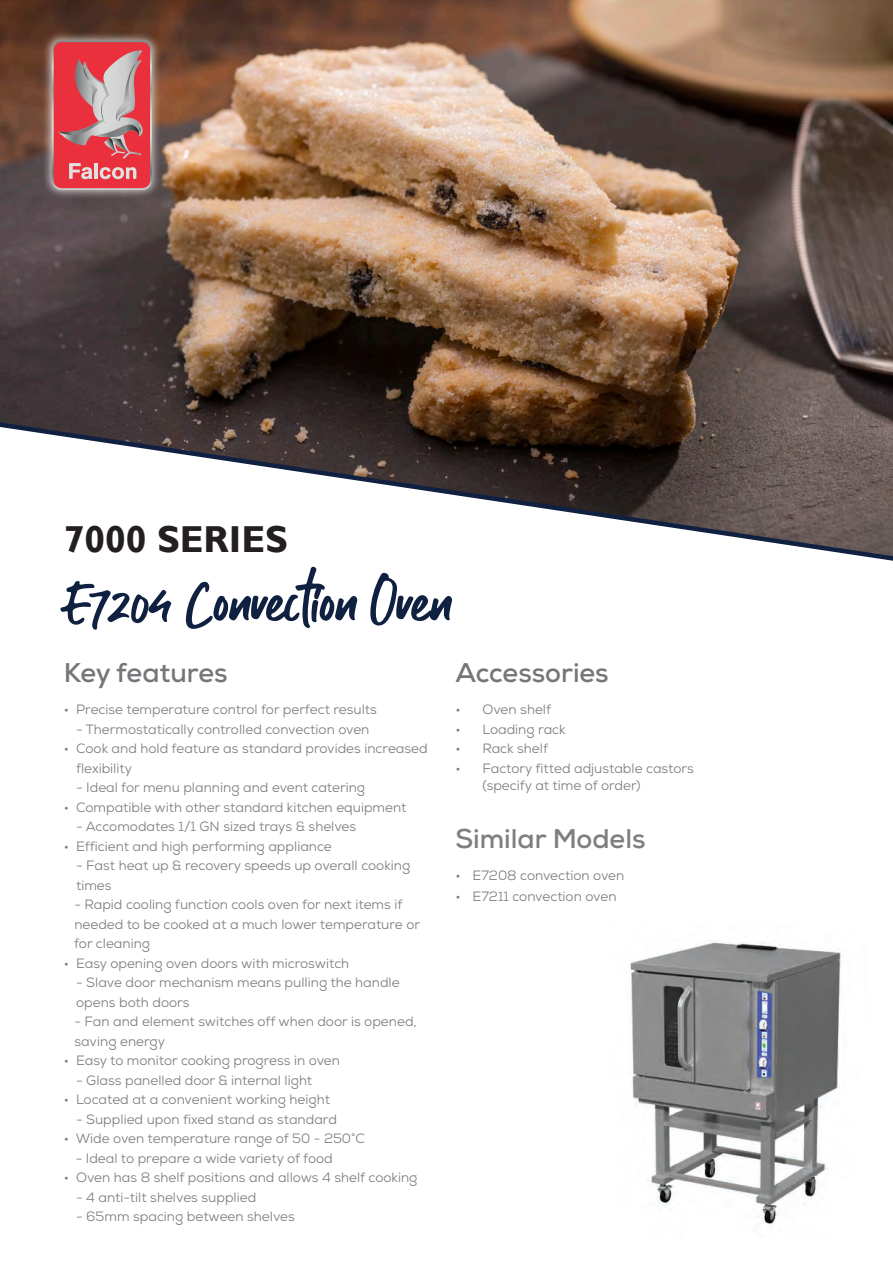
<style>
.page{position:relative;width:893px;height:1263px;background:#fff}
.page>*{position:absolute;margin:0;border:0;box-sizing:border-box;transform-origin:0 0}
.Script_Header_quote{font:57px "Guthen Bloots Personal Use";color:#102041}
.t1{font:700 37.5px "Gill Sans";color:#231f20}
.t2{font:700 27px "Nexa";color:#757679}
.t3{font:700 27px "Nexa";color:#7e7e7c}
.t4{font:13.5px/19.5px "Nexa";color:#7e7e7c}
</style>
<div class="page">
<img style="left:0;top:0;width:893px;height:418px">
<svg style="left:0;top:418px;width:893px;height:143px"></svg>
<img style="left:630px;top:942px;width:213px;height:285px">
<div style="left:42px;top:31px;width:119px;height:168px;background:#fff;opacity:.75"></div>
<svg style="left:52px;top:40px;width:100px;height:150px;background:#d6636b"></svg>
<p class="t1" style="left:64px;top:517px;width:226px">7000 SERIES</p>
<p class="Script_Header_quote" style="left:68px;top:566px;width:386px">E7204 Convection Oven</p>
<p class="t2" style="left:64px;top:655px;width:165px">Key features</p>
<p class="t4" style="left:64px;top:700px;width:315px">• Precise temperature control for perfect results</p>
<p class="t4" style="left:76px;top:719px;width:295px">- Thermostatically controlled convection oven</p>
<p class="t4" style="left:76px;top:739px;width:353px;text-indent:-12px">• Cook and hold feature as standard provides increased flexibility</p>
<p class="t4" style="left:76px;top:778px;width:291px">- Ideal for menu planning and event catering</p>
<p class="t4" style="left:64px;top:797px;width:344px">• Compatible with other standard kitchen equipment</p>
<p class="t4" style="left:76px;top:817px;width:282px">- Accomodates 1/1 GN sized trays &amp; shelves</p>
<p class="t4" style="left:64px;top:836px;width:270px">• Efficient and high performing appliance</p>
<p class="t4" style="left:76px;top:856px;width:336px">- Fast heat up &amp; recovery speeds up overall cooking times</p>
<p class="t4" style="left:74px;top:895px;width:347px">- Rapid cooling function cools oven for next items if needed to be cooked at a much lower temperature or for cleaning</p>
<p class="t4" style="left:64px;top:953px;width:287px">• Easy opening oven doors with microswitch</p>
<p class="t4" style="left:76px;top:973px;width:325px">- Slave door mechanism means pulling the handle opens both doors</p>
<p class="t4" style="left:74px;top:1012px;width:344px">- Fan and element switches off when door is opened, saving energy</p>
<p class="t4" style="left:64px;top:1051px;width:278px">• Easy to monitor cooking progress in oven</p>
<p class="t4" style="left:76px;top:1070px;width:238px">- Glass panelled door &amp; internal light</p>
<p class="t4" style="left:64px;top:1090px;width:268px">• Located at a convenient working height</p>
<p class="t4" style="left:76px;top:1109px;width:262px">- Supplied upon fixed stand as standard</p>
<p class="t4" style="left:64px;top:1129px;width:303px">• Wide oven temperature range of 50 - 250°C</p>
<p class="t4" style="left:76px;top:1148px;width:259px">- Ideal to prepare a wide variety of food</p>
<p class="t4" style="left:64px;top:1168px;width:355px">• Oven has 8 shelf positions and allows 4 shelf cooking</p>
<p class="t4" style="left:76px;top:1187px;width:182px">- 4 anti-tilt shelves supplied</p>
<p class="t4" style="left:76px;top:1207px;width:220px">- 65mm spacing between shelves</p>
<p class="t2" style="left:455px;top:655px;width:155px">Accessories</p>
<p class="t4" style="left:455px;top:700px;width:97px">• Oven shelf</p>
<p class="t4" style="left:455px;top:719px;width:112px">• Loading rack</p>
<p class="t4" style="left:455px;top:739px;width:94px">• Rack shelf</p>
<p class="t4" style="left:482px;top:759px;width:213px;line-height:17.1px;text-indent:-27px">• Factory fitted adjustable castors (specify at time of order)</p>
<p class="t3" style="left:455px;top:822px;width:192px">Similar Models</p>
<p class="t4" style="left:455px;top:865px;width:170px">• E7208 convection oven</p>
<p class="t4" style="left:455px;top:887px;width:163px">• E7211 convection oven</p>
</div>
